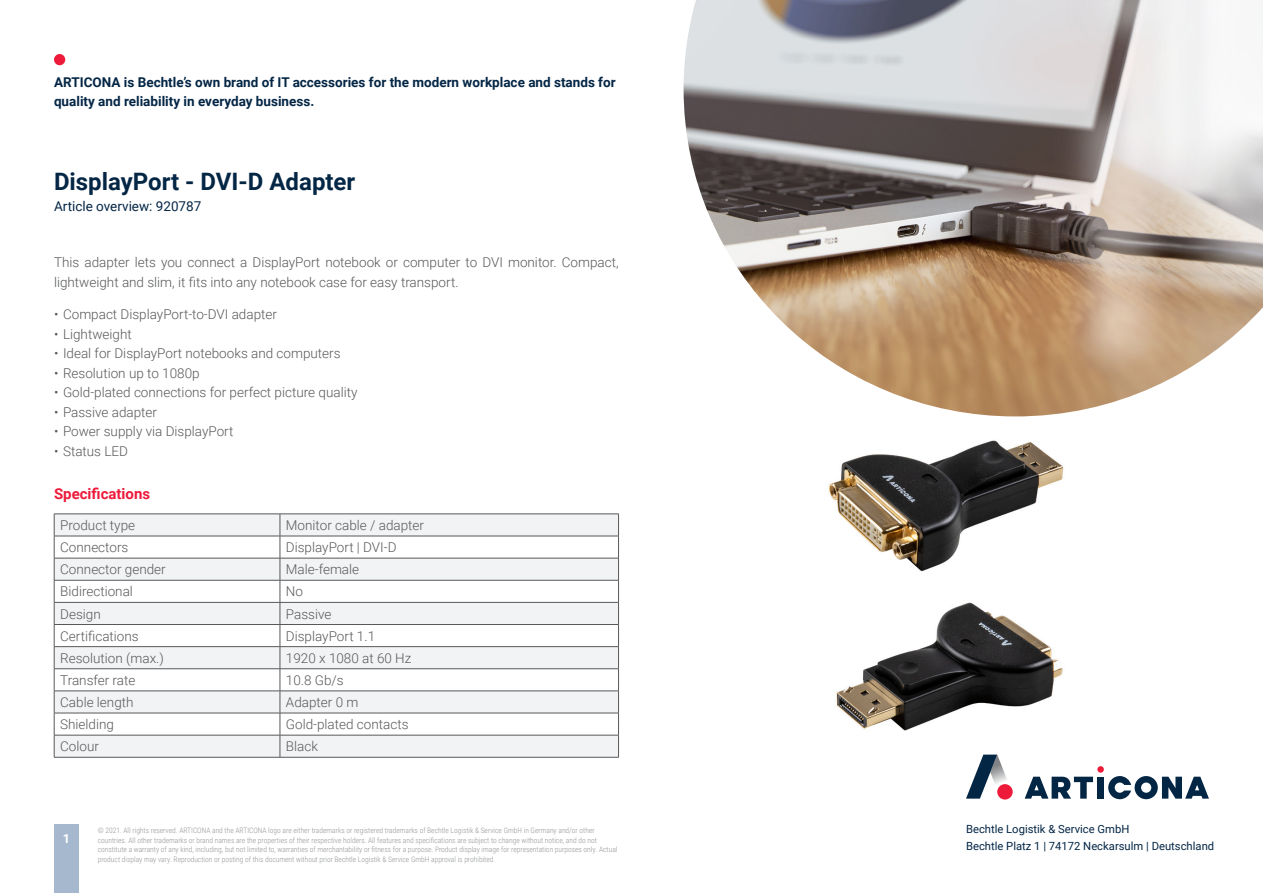
<style>
.page{position:relative;width:1263px;height:893px;background:#fff}
.page>*{position:absolute;margin:0;border:0;box-sizing:border-box;transform-origin:0 0}
.t1{font:700 24px "Roboto";color:#042645}
.t2{font:700 15px "Roboto";color:#ed1a3a}
.t3{font:300 13.5px/19.5px "Roboto";color:#57585a}
.t4{font:700 13.5px/19.5px "Roboto";color:#042645}
.t5{font:13.5px "Roboto";color:#042645}
.t6{font:700 12.75px "Roboto";color:#fff}
.t7{font:11.25px/16.5px "Roboto";color:#042645}
.t8{font:300 7.5px/9.8px "Roboto Condensed";color:#939598}
</style>
<div class="page">
<img style="left:828px;top:440px;width:236px;height:132px">
<img style="left:836px;top:602px;width:227px;height:153px">
<div style="left:54px;top:825px;width:25px;height:68px;background:#a5b8cd"></div>
<div style="left:54px;top:54px;width:11px;height:11px;background:#ed1a3a;border-radius:50%"></div>
<div style="left:1097px;top:766px;width:7px;height:7px;background:#ed1a3a;border-radius:50%"></div>
<svg style="left:1025px;top:777px;width:68px;height:22px"></svg>
<div style="left:1097px;top:777px;width:7px;height:22px;background:#042645"></div>
<svg style="left:1108px;top:776px;width:101px;height:23px"></svg>
<svg style="left:966px;top:755px;width:47px;height:44px"></svg>
<div style="left:997px;top:784px;width:16px;height:15px;background:#ed1a3a;border-radius:50%"></div>
<img style="left:684px;top:0;width:579px;height:416px">
<svg style="left:54px;top:514px;width:565px;height:243px"></svg>
<hr style="left:54px;top:757px;width:226px;height:1px;background:#57585a">
<hr style="left:280px;top:757px;width:339px;height:1px;background:#57585a">
<p class="t4" style="left:54px;top:72px;width:563px">ARTICONA is Bechtle’s own brand of IT accessories for the modern workplace and stands for quality and reliability in everyday business.</p>
<h1 class="t1" style="left:54px;top:165px;width:303px">DisplayPort - DVI-D Adapter</h1>
<p class="t5" style="left:54px;top:197px;width:149px">Article overview: 920787</p>
<p class="t3" style="left:54px;top:252px;width:566px">This adapter lets you connect a DisplayPort notebook or computer to DVI monitor. Compact, lightweight and slim, it fits into any notebook case for easy transport.</p>
<p class="t3" style="left:54px;top:304px;width:225px">• Compact DisplayPort-to-DVI adapter</p>
<p class="t3" style="left:54px;top:324px;width:79px">• Lightweight</p>
<p class="t3" style="left:54px;top:343px;width:288px">• Ideal for DisplayPort notebooks and computers</p>
<p class="t3" style="left:54px;top:363px;width:147px">• Resolution up to 1080p</p>
<p class="t3" style="left:54px;top:382px;width:305px">• Gold-plated connections for perfect picture quality</p>
<p class="t3" style="left:54px;top:402px;width:105px">• Passive adapter</p>
<p class="t3" style="left:54px;top:421px;width:181px">• Power supply via DisplayPort</p>
<p class="t3" style="left:54px;top:441px;width:76px">• Status LED</p>
<p class="t2" style="left:54px;top:483px;width:98px">Specifications</p>
<p class="t3" style="left:60px;top:515px;width:76px">Product type</p>
<p class="t3" style="left:286px;top:515px;width:140px">Monitor cable / adapter</p>
<p class="t3" style="left:60px;top:537px;width:70px">Connectors</p>
<p class="t3" style="left:286px;top:537px;width:112px">DisplayPort | DVI-D</p>
<p class="t3" style="left:60px;top:559px;width:107px">Connector gender</p>
<p class="t3" style="left:286px;top:559px;width:75px">Male-female</p>
<p class="t3" style="left:60px;top:581px;width:74px">Bidirectional</p>
<p class="t3" style="left:286px;top:581px;width:19px">No</p>
<p class="t3" style="left:60px;top:603px;width:42px">Design</p>
<p class="t3" style="left:286px;top:603px;width:47px">Passive</p>
<p class="t3" style="left:60px;top:626px;width:80px">Certifications</p>
<p class="t3" style="left:286px;top:626px;width:91px">DisplayPort 1.1</p>
<p class="t3" style="left:60px;top:648px;width:105px">Resolution (max.)</p>
<p class="t3" style="left:286px;top:648px;width:127px">1920 x 1080 at 60 Hz</p>
<p class="t3" style="left:60px;top:670px;width:77px">Transfer rate</p>
<p class="t3" style="left:286px;top:670px;width:59px">10.8 Gb/s</p>
<p class="t3" style="left:60px;top:692px;width:75px">Cable length</p>
<p class="t3" style="left:286px;top:692px;width:74px">Adapter 0 m</p>
<p class="t3" style="left:60px;top:714px;width:55px">Shielding</p>
<p class="t3" style="left:286px;top:714px;width:124px">Gold-plated contacts</p>
<p class="t3" style="left:60px;top:736px;width:40px">Colour</p>
<p class="t3" style="left:286px;top:736px;width:34px">Black</p>
<p class="t6" style="left:63px;top:829px;width:9px">1</p>
<p class="t7" style="left:966px;top:821px;width:250px">Bechtle Logistik &amp; Service GmbH<br>Bechtle Platz 1 | 74172 Neckarsulm | Deutschland</p>
<p class="t8" style="left:98px;top:825px;width:521px">© 2021. All rights reserved. ARTICONA and the ARTICONA logo are either trademarks or registered trademarks of Bechtle Logistik &amp; Service GmbH in Germany and/or other countries. All other trademarks or brand names are the properties of their respective holders. All features and specifications are subject to change without notice, and do not constitute a warranty of any kind, including, but not limited to, warranties of merchantability or fitness for a purpose. Product display image for representation purposes only. Actual product display may vary. Reproduction or posting of this document without prior Bechtle Logistik &amp; Service GmbH approval is prohibited.</p>
</div>
